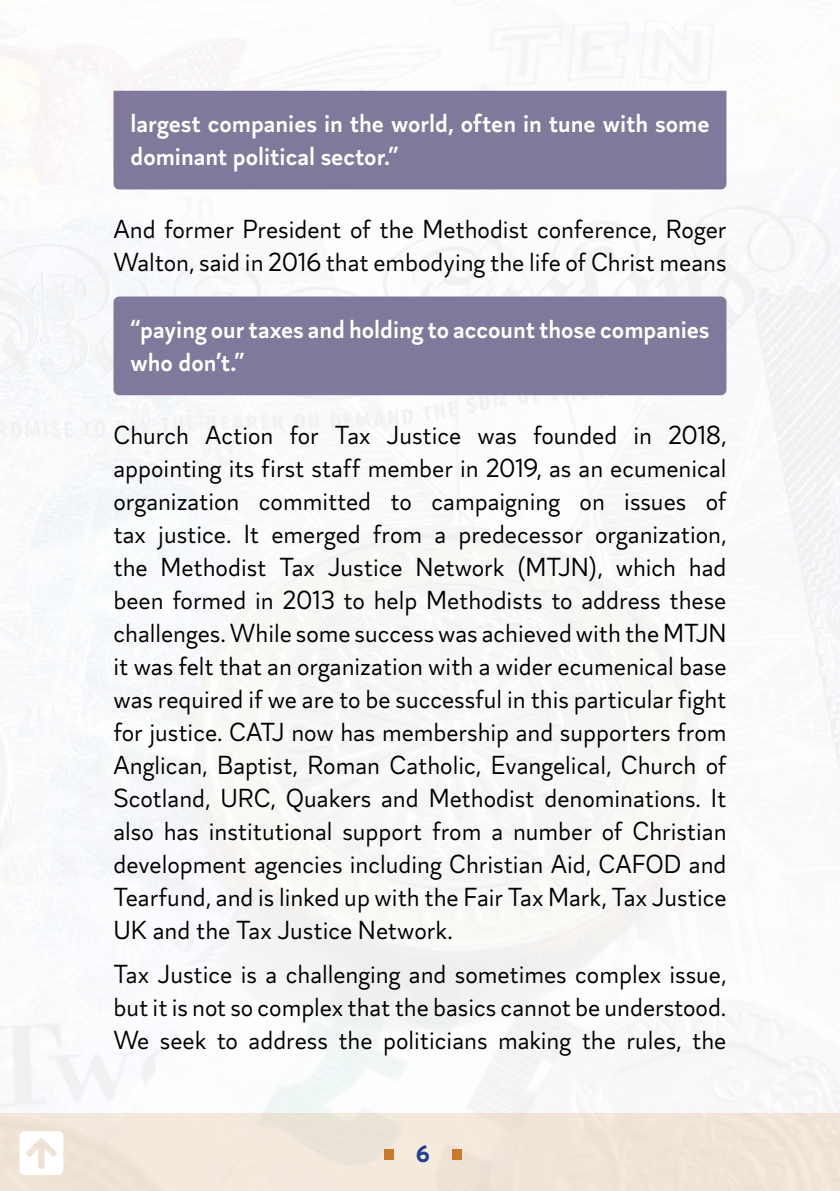
<style>
.page{position:relative;width:840px;height:1191px;background:#fff}
.page>*{position:absolute;margin:0;border:0;box-sizing:border-box;transform-origin:0 0}
.t1{font:50px "Font Awesome 5 Pro Solid";color:#fff}
.t2{font:26px/33px "Magdelin";color:#000;text-align:justify}
.t3{font:600 26px/33px "Magdelin";color:#fff}
.t4{font:700 24px "Magdelin";color:#25408f}
</style>
<div class="page">
<div style="left:0;top:1113px;width:839px;height:78px;background:#f1e5d9"></div>
<div style="left:383px;top:1149px;width:10px;height:10px;background:#c87a2c"></div>
<div style="left:451px;top:1149px;width:10px;height:10px;background:#c87a2c"></div>
<div style="left:113px;top:91px;width:613px;height:98px;background:#80799b"></div>
<div style="left:113px;top:296px;width:613px;height:99px;background:#80799b;border-radius:6px"></div>
<h1 class="t1" style="left:20px;top:1127px;width:45px">□▲❑◆◆</h1>
<p class="t3" style="left:130px;top:108px;width:580px">largest companies in the world, often in tune with some dominant political sector.”</p>
<p class="t2" style="left:113px;top:214px;width:614px">And former President of the Methodist conference, Roger<br>Walton, said in 2016 that embodying the life of Christ means</p>
<p class="t3" style="left:130px;top:313px;width:580px">“paying our taxes and holding to account those companies who don’t.”</p>
<p class="t2" style="left:113px;top:419px;width:614px">Church Action for Tax Justice was founded in 2018, appointing its first staff member in 2019, as an ecumenical organization committed to campaigning on issues of tax justice. It emerged from a predecessor organization, the Methodist Tax Justice Network (MTJN), which had been formed in 2013 to help Methodists to address these challenges. While some success was achieved with the MTJN it was felt that an organization with a wider ecumenical base was required if we are to be successful in this particular fight for justice. CATJ now has membership and supporters from Anglican, Baptist, Roman Catholic, Evangelical, Church of Scotland, URC, Quakers and Methodist denominations. It also has institutional support from a number of Christian development agencies including Christian Aid, CAFOD and Tearfund, and is linked up with the Fair Tax Mark, Tax Justice UK and the Tax Justice Network.</p>
<p class="t2" style="left:113px;top:958px;width:614px">Tax Justice is a challenging and sometimes complex issue, but it is not so complex that the basics cannot be understood.<br>We seek to address the politicians making the rules, the</p>
<p class="t4" style="left:416px;top:1140px;width:15px">6</p>
</div>
